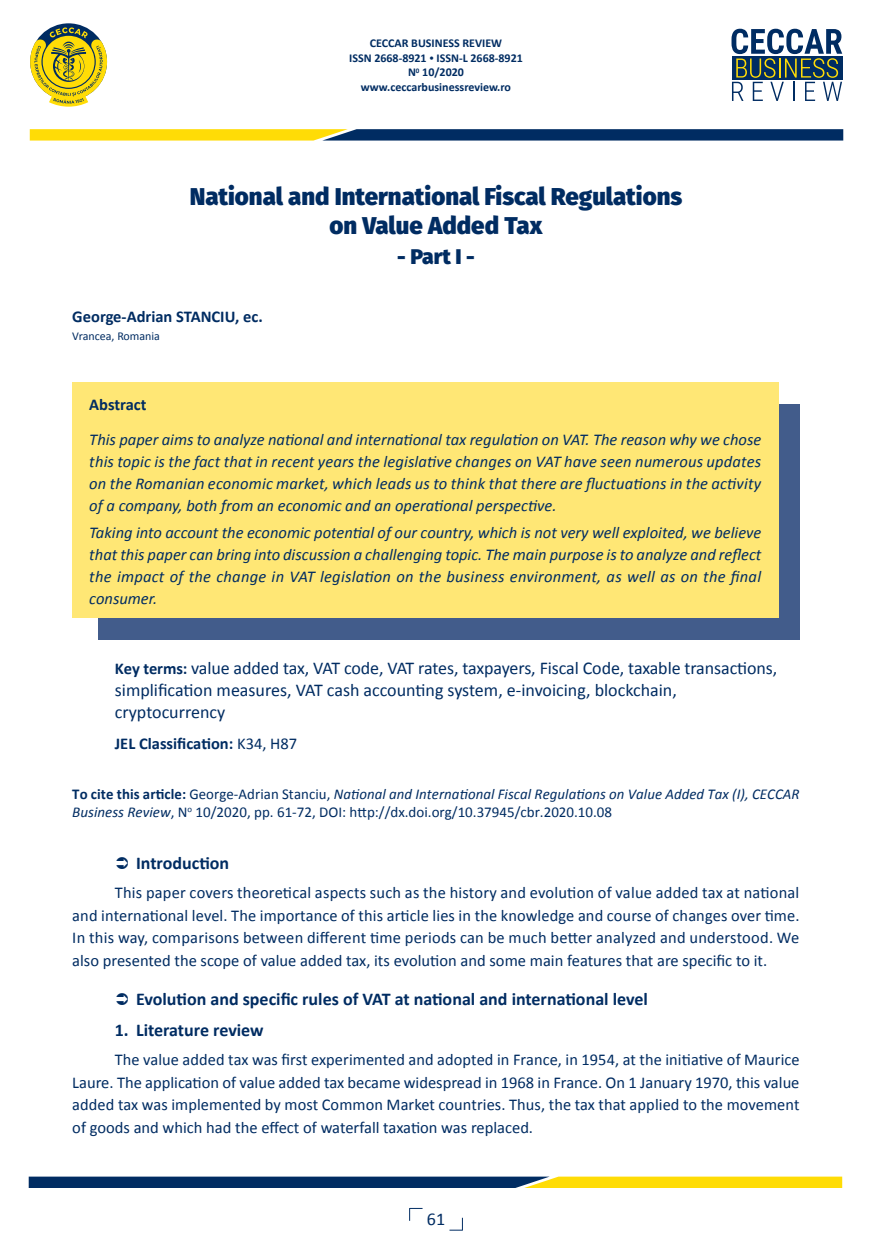
<style>
.page{position:relative;width:872px;height:1255px;background:#fff}
.page>*{position:absolute;margin:0;border:0;box-sizing:border-box;transform-origin:0 0}
.Titlu_articol{font:900 24px/28.8px "Fira Sans";color:#002c62;text-align:center}
.Subtitlu_articol{font:900 21px "Fira Sans";color:#002c62}
.Termeni-cheie{font:18px/22px "Calibri";letter-spacing:-.005em;color:#002c62}
.Subtitlu_cu_12{font:700 18px "Calibri";color:#002c62}
.Text_articol{font:16.5px/22.5px "Calibri";color:#002c62;text-align:justify}
.Rezumat{font:italic 16.5px/22px "Calibri";color:#002c62;text-align:justify}
.Autori{font:700 16.5px "Calibri";color:#002c62}
.Termeni-cheie-2{font:700 16.5px "Calibri";color:#002c62}
.Text_articol-2{font:15px/18px "Calibri";color:#002c62}
.t1{font:700 12px "Calibri";color:#002c62}
.Autori_institutii{font:12px "Calibri";color:#002c62}
.s1{font-size:9px}
.s2{font-weight:700;font-size:16.5px}
.s3{font-weight:400}
.s4{font-weight:700}
.s5{font-style:italic}
</style>
<div class="page">
<svg style="left:449px;top:1217px;width:14px;height:13px"></svg>
<svg style="left:731px;top:29px;width:111px;height:72px"></svg>
<svg style="left:30px;top:129px;width:813px;height:11px;background:#637144"></svg>
<svg style="left:30px;top:27px;width:77px;height:80px"></svg>
<svg style="left:29px;top:1176px;width:813px;height:11px;background:#69774c"></svg>
<svg style="left:409px;top:1207px;width:13px;height:13px"></svg>
<div style="left:98px;top:404px;width:701px;height:235px;background:#425c8b"></div>
<div style="left:72px;top:383px;width:706px;height:235px;background:#ffe775"></div>
<p class="t1" style="left:370px;top:36px;width:134px">CECCAR BUSINESS REVIEW</p>
<p class="t1" style="left:349px;top:50px;width:175px">ISSN 2668-8921 <span class="s1">•</span> ISSN-L 2668-8921</p>
<p class="t1" style="left:408px;top:65px;width:57px">N<sup>0</sup> 10/2020</p>
<p class="t1" style="left:361px;top:79px;width:152px">www.ceccarbusinessreview.ro</p>
<p class="Titlu_articol" style="left:190px;top:180px;width:494px">National and International Fiscal Regulations on Value Added Tax</p>
<p class="Subtitlu_articol" style="left:397px;top:237px;width:79px">- Part I -</p>
<p class="Autori" style="left:72px;top:306px;width:192px">George-Adrian STANCIU, ec.</p>
<p class="Autori_institutii" style="left:72px;top:329px;width:89px">Vrancea, Romania</p>
<p class="Autori" style="left:89px;top:394px;width:59px">Abstract</p>
<p class="Rezumat" style="left:89px;top:428px;width:673px">This paper aims to analyze national and international tax regulation on VAT. The reason why we chose this topic is the fact that in recent years the legislative changes on VAT have seen numerous updates on the Romanian economic market, which leads us to think that there are fluctuations in the activity of a company, both from an economic and an operational perspective.</p>
<p class="Rezumat" style="left:89px;top:520px;width:673px">Taking into account the economic potential of our country, which is not very well exploited, we believe that this paper can bring into discussion a challenging topic. The main purpose is to analyze and reflect the impact of the change in VAT legislation on the business environment, as well as on the final consumer.</p>
<p class="Termeni-cheie" style="left:115px;top:656px;width:664px"><span class="s2">Key terms:</span> value added tax, VAT code, VAT rates, taxpayers, Fiscal Code, taxable transactions, simplification measures, VAT cash accounting system, e-invoicing, blockchain, cryptocurrency</p>
<p class="Termeni-cheie-2" style="left:115px;top:733px;width:184px">JEL Classification: <span class="s3">K34, H87</span></p>
<p class="Text_articol-2" style="left:72px;top:783px;width:729px"><span class="s4">To cite this article:</span> George-Adrian Stanciu, <span class="s5">National and International Fiscal Regulations on Value Added Tax (I), CECCAR<br>Business Review</span>, N<sup>o</sup> 10/2020, pp. 61-72, DOI: http://dx.doi.org/10.37945/cbr.2020.10.08</p>
<p class="Subtitlu_cu_12" style="left:136px;top:852px;width:95px">Introduction</p>
<p class="Text_articol" style="left:72px;top:880px;width:728px;text-indent:43px">This paper covers theoretical aspects such as the history and evolution of value added tax at national and international level. The importance of this article lies in the knowledge and course of changes over time.<br>In this way, comparisons between different time periods can be much better analyzed and understood. We also presented the scope of value added tax, its evolution and some main features that are specific to it.</p>
<p class="Subtitlu_cu_12" style="left:136px;top:988px;width:513px">Evolution and specific rules of VAT at national and international level</p>
<p class="Subtitlu_cu_12" style="left:115px;top:1019px;width:150px">1. Literature review</p>
<p class="Text_articol" style="left:72px;top:1047px;width:729px;text-indent:43px">The value added tax was first experimented and adopted in France, in 1954, at the initiative of Maurice Laure. The application of value added tax became widespread in 1968 in France. On 1 January 1970, this value added tax was implemented by most Common Market countries. Thus, the tax that applied to the movement of goods and which had the effect of waterfall taxation was replaced.</p>
<p class="Termeni-cheie" style="left:427px;top:1207px;width:20px">61</p>
</div>
